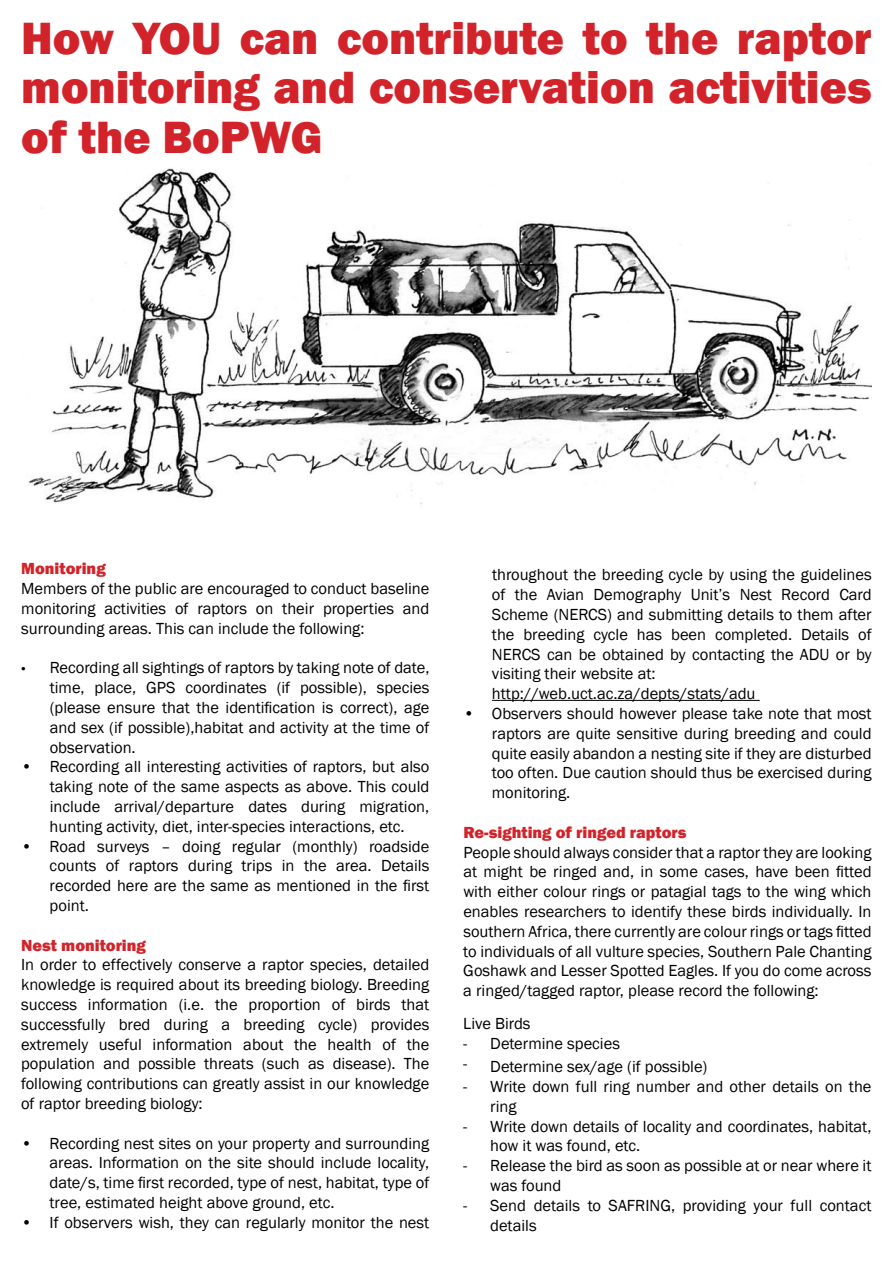
<style>
.page{position:relative;width:893px;height:1263px;background:#fff}
.page>*{position:absolute;margin:0;border:0;box-sizing:border-box;transform-origin:0 0}
.t1{font:800 46.5px/49.5px "Franklin Gothic";color:#d2232a;text-align:justify}
.t2{font:16.5px/19.8px "Franklin Gothic";color:#000;text-align:justify}
.t3{font:800 16.5px "Franklin Gothic";color:#d2232a}
.s1{font-family:"Myriad Pro"}
</style>
<div class="page">
<hr style="left:501px;top:700px;width:259px;height:1px;background:#000">
<img style="left:28px;top:168px;width:844px;height:336px">
<h1 class="t1" style="left:21px;top:13px;width:852px">How YOU can contribute to the raptor monitoring and conservation activities of the BoPWG</h1>
<p class="t3" style="left:21px;top:558px;width:86px">Monitoring</p>
<p class="t2" style="left:21px;top:579px;width:410px">Members of the public are encouraged to conduct baseline monitoring activities of raptors on their properties and surrounding areas. This can include the following:</p>
<p class="t2" style="left:50px;top:658px;width:381px;text-indent:-28px"><span class="s1">•</span> Recording all sightings of raptors by taking note of date, time, place, GPS coordinates (if possible), species (please ensure that the identification is correct), age and sex (if possible),habitat and activity at the time of observation.</p>
<p class="t2" style="left:50px;top:757px;width:381px;text-indent:-28px">• Recording all interesting activities of raptors, but also taking note of the same aspects as above. This could include arrival/departure dates during migration, hunting activity, diet, inter-species interactions, etc.</p>
<p class="t2" style="left:50px;top:836px;width:381px;text-indent:-28px">• Road surveys – doing regular (monthly) roadside counts of raptors during trips in the area. Details recorded here are the same as mentioned in the first point.</p>
<p class="t3" style="left:21px;top:934px;width:126px">Nest monitoring</p>
<p class="t2" style="left:21px;top:955px;width:410px">In order to effectively conserve a raptor species, detailed knowledge is required about its breeding biology. Breeding success information (i.e. the proportion of birds that successfully bred during a breeding cycle) provides extremely useful information about the health of the population and possible threats (such as disease). The following contributions can greatly assist in our knowledge of raptor breeding biology:</p>
<p class="t2" style="left:50px;top:1133px;width:381px;text-indent:-28px">• Recording nest sites on your property and surrounding areas. Information on the site should include locality, date/s, time first recorded, type of nest, habitat, type of tree, estimated height above ground, etc.</p>
<p class="t2" style="left:21px;top:1213px;width:410px">• If observers wish, they can regularly monitor the nest</p>
<p class="t2" style="left:492px;top:565px;width:381px;text-align:left">throughout the breeding cycle by using the guidelines of the Avian Demography Unit’s Nest Record Card Scheme (NERCS) and submitting details to them after the breeding cycle has been completed. Details of NERCS can be obtained by contacting the ADU or by visiting their website at: http://web.uct.ac.za/depts/stats/adu</p>
<p class="t2" style="left:492px;top:704px;width:381px;text-indent:-28px">• Observers should however please take note that most raptors are quite sensitive during breeding and could quite easily abandon a nesting site if they are disturbed too often. Due caution should thus be exercised during monitoring.</p>
<p class="t3" style="left:463px;top:821px;width:225px">Re-sighting of ringed raptors</p>
<p class="t2" style="left:463px;top:842px;width:410px">People should always consider that a raptor they are looking at might be ringed and, in some cases, have been fitted with either colour rings or patagial tags to the wing which enables researchers to identify these birds individually. In southern Africa, there currently are colour rings or tags fitted to individuals of all vulture species, Southern Pale Chanting Goshawk and Lesser Spotted Eagles. If you do come across a ringed/tagged raptor, please record the following:</p>
<p class="t2" style="left:463px;top:1014px;width:69px">Live Birds</p>
<p class="t2" style="left:463px;top:1034px;width:158px">- Determine species</p>
<p class="t2" style="left:463px;top:1057px;width:246px">- Determine sex/age (if possible)</p>
<p class="t2" style="left:490px;top:1077px;width:383px;text-indent:-27px">- Write down full ring number and other details on the ring</p>
<p class="t2" style="left:490px;top:1116px;width:383px;text-indent:-27px">- Write down details of locality and coordinates, habitat, how it was found, etc.</p>
<p class="t2" style="left:490px;top:1156px;width:383px;text-indent:-27px">- Release the bird as soon as possible at or near where it was found</p>
<p class="t2" style="left:490px;top:1196px;width:383px;text-indent:-27px">- Send details to SAFRING, providing your full contact details</p>
</div>
